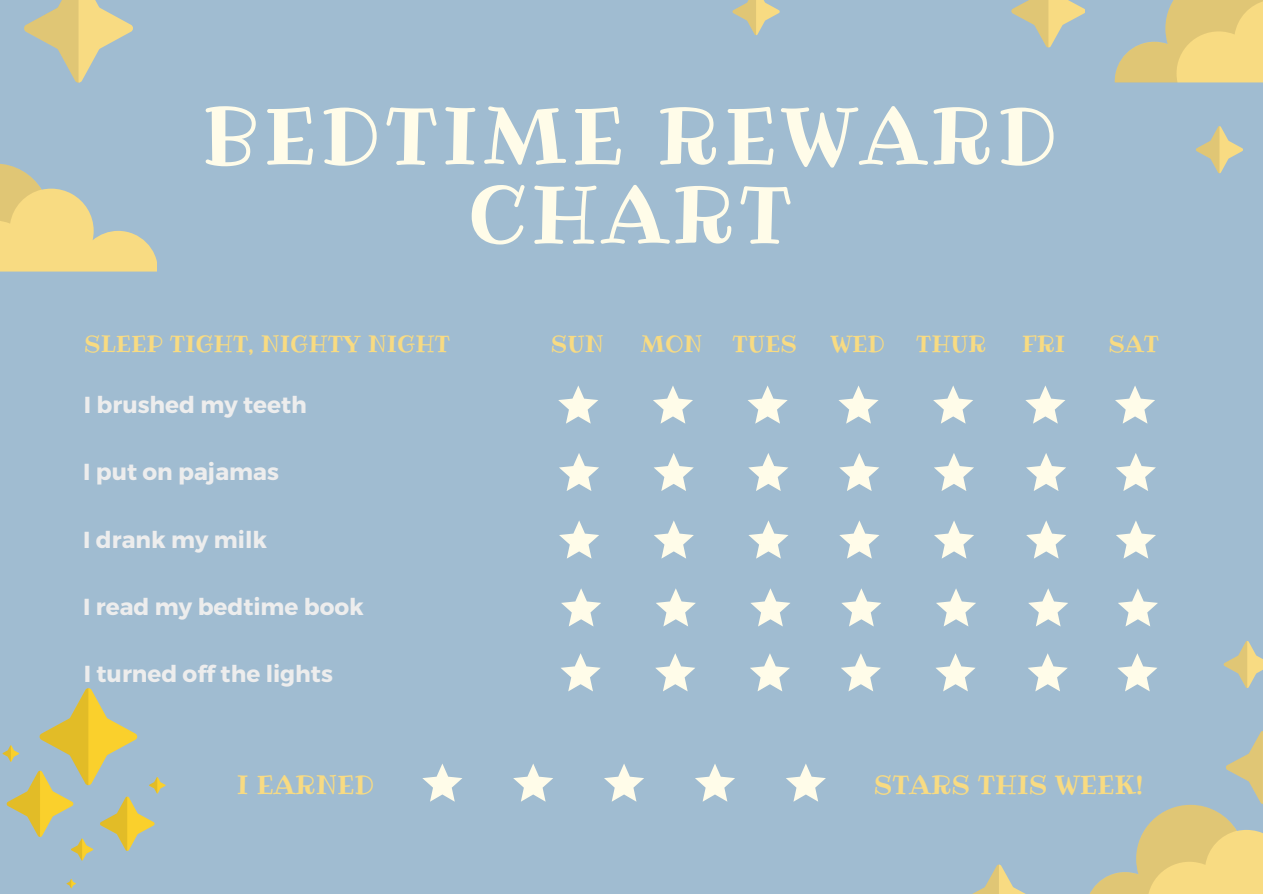
<style>
.page{position:relative;width:1263px;height:894px;background:#fff}
.page>*{position:absolute;margin:0;border:0;box-sizing:border-box;transform-origin:0 0}
.t1{font:79.35px/78.8px "Ribeye";letter-spacing:.06em;color:#fffce9;text-align:center}
.t2{font:26.1px "Ribeye";color:#f8db82}
.t3{font:700 23.1px "Montserrat";color:#ededed}
.t4{font:23.1px "Ribeye";color:#f8db82}
</style>
<div class="page">
<div style="left:0;top:0;width:1263px;height:893px;background:#a0bcd1"></div>
<svg style="left:1115px;top:0;width:148px;height:82px"></svg>
<svg style="left:0;top:163px;width:157px;height:108px"></svg>
<svg style="left:24px;top:0;width:109px;height:83px"></svg>
<svg style="left:1011px;top:0;width:74px;height:48px"></svg>
<svg style="left:1090px;top:731px;width:173px;height:162px"></svg>
<svg style="left:974px;top:864px;width:50px;height:29px"></svg>
<svg style="left:1196px;top:126px;width:47px;height:47px"></svg>
<svg style="left:733px;top:0;width:47px;height:35px"></svg>
<svg style="left:1224px;top:641px;width:39px;height:47px"></svg>
<svg style="left:558px;top:385px;width:40px;height:38px"></svg>
<svg style="left:653px;top:386px;width:40px;height:37px"></svg>
<svg style="left:748px;top:385px;width:40px;height:38px"></svg>
<svg style="left:838px;top:385px;width:41px;height:38px"></svg>
<svg style="left:933px;top:385px;width:40px;height:38px"></svg>
<svg style="left:1025px;top:385px;width:40px;height:38px"></svg>
<svg style="left:1115px;top:386px;width:40px;height:37px"></svg>
<svg style="left:559px;top:453px;width:40px;height:38px"></svg>
<svg style="left:654px;top:453px;width:40px;height:38px"></svg>
<svg style="left:748px;top:453px;width:40px;height:38px"></svg>
<svg style="left:839px;top:453px;width:40px;height:38px"></svg>
<svg style="left:934px;top:453px;width:40px;height:38px"></svg>
<svg style="left:1026px;top:453px;width:40px;height:38px"></svg>
<svg style="left:1116px;top:453px;width:40px;height:38px"></svg>
<svg style="left:559px;top:520px;width:40px;height:38px"></svg>
<svg style="left:654px;top:520px;width:40px;height:38px"></svg>
<svg style="left:748px;top:520px;width:40px;height:38px"></svg>
<svg style="left:839px;top:520px;width:40px;height:38px"></svg>
<svg style="left:934px;top:521px;width:40px;height:37px"></svg>
<svg style="left:1026px;top:520px;width:40px;height:38px"></svg>
<svg style="left:1116px;top:521px;width:40px;height:37px"></svg>
<svg style="left:561px;top:588px;width:40px;height:38px"></svg>
<svg style="left:656px;top:588px;width:40px;height:38px"></svg>
<svg style="left:751px;top:588px;width:39px;height:38px"></svg>
<svg style="left:841px;top:588px;width:40px;height:38px"></svg>
<svg style="left:936px;top:588px;width:40px;height:38px"></svg>
<svg style="left:1028px;top:588px;width:40px;height:38px"></svg>
<svg style="left:1118px;top:588px;width:40px;height:38px"></svg>
<svg style="left:561px;top:653px;width:40px;height:38px"></svg>
<svg style="left:655px;top:653px;width:40px;height:38px"></svg>
<svg style="left:750px;top:653px;width:40px;height:38px"></svg>
<svg style="left:841px;top:653px;width:40px;height:38px"></svg>
<svg style="left:936px;top:653px;width:39px;height:38px"></svg>
<svg style="left:1028px;top:653px;width:40px;height:38px"></svg>
<svg style="left:1117px;top:653px;width:40px;height:38px"></svg>
<svg style="left:422px;top:764px;width:40px;height:37px"></svg>
<svg style="left:513px;top:764px;width:40px;height:37px"></svg>
<svg style="left:604px;top:764px;width:40px;height:37px"></svg>
<svg style="left:695px;top:764px;width:40px;height:37px"></svg>
<svg style="left:786px;top:764px;width:40px;height:37px"></svg>
<svg style="left:66px;top:879px;width:10px;height:9px"></svg>
<svg style="left:3px;top:688px;width:163px;height:172px"></svg>
<h1 class="t1" style="left:202px;top:96px;width:857px">BEDTIME REWARD<br>CHART</h1>
<p class="t4" style="left:84px;top:328px;width:367px">SLEEP TIGHT, NIGHTY NIGHT</p>
<p class="t4" style="left:551px;top:328px;width:54px">SUN</p>
<p class="t4" style="left:641px;top:328px;width:63px">MON</p>
<p class="t4" style="left:733px;top:328px;width:66px">TUES</p>
<p class="t4" style="left:830px;top:328px;width:56px">WED</p>
<p class="t4" style="left:916px;top:328px;width:72px">THUR</p>
<p class="t4" style="left:1022px;top:328px;width:45px">FRI</p>
<p class="t4" style="left:1108px;top:328px;width:52px">SAT</p>
<p class="t3" style="left:84px;top:390px;width:225px">I brushed my teeth</p>
<p class="t3" style="left:83px;top:457px;width:197px">I put on pajamas</p>
<p class="t3" style="left:83px;top:524px;width:185px">I drank my milk</p>
<p class="t3" style="left:83px;top:591px;width:282px">I read my bedtime book</p>
<p class="t3" style="left:84px;top:658px;width:251px">I turned off the lights</p>
<p class="t2" style="left:237px;top:766px;width:139px">I EARNED</p>
<p class="t2" style="left:874px;top:766px;width:271px">STARS THIS WEEK!</p>
</div>
